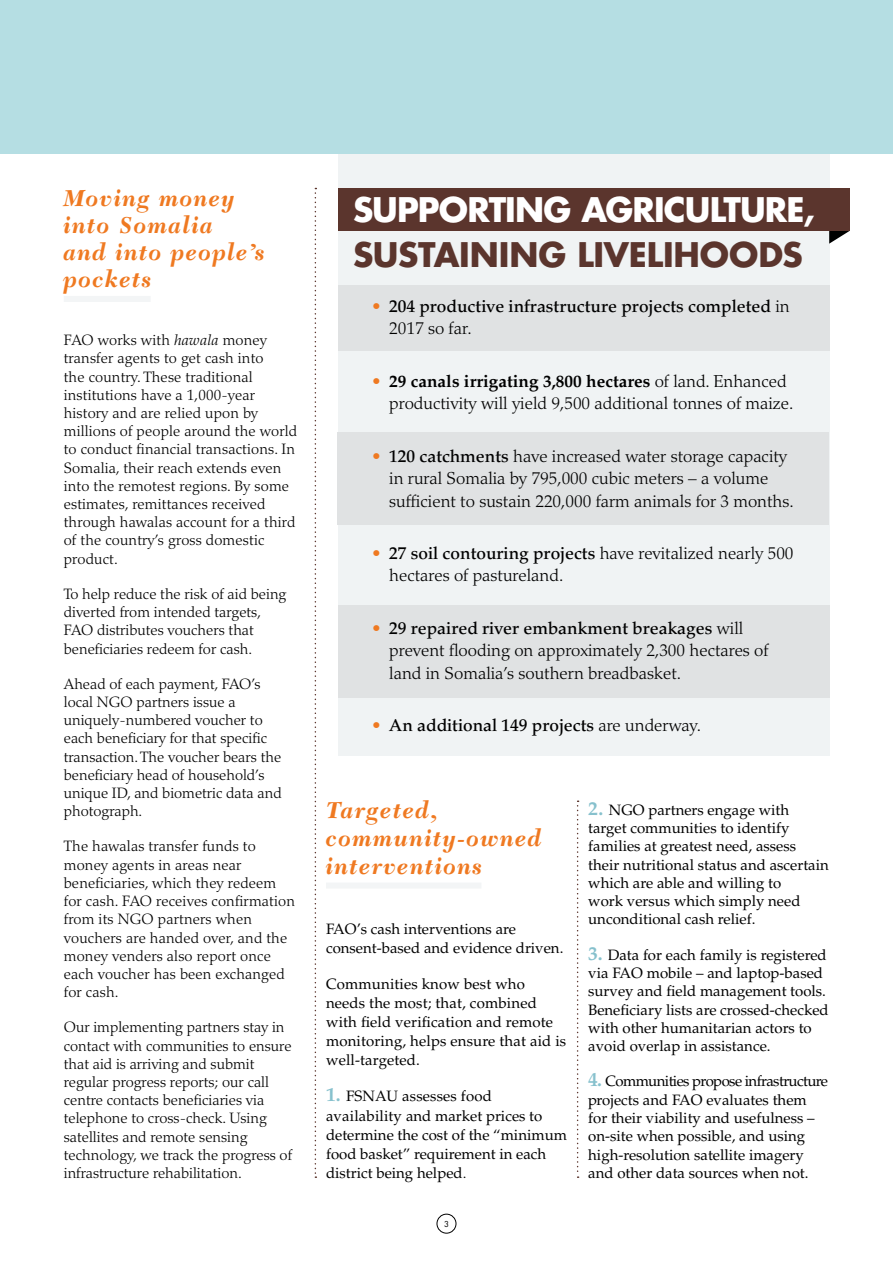
<style>
.page{position:relative;width:893px;height:1263px;background:#fff}
.page>*{position:absolute;margin:0;border:0;box-sizing:border-box;transform-origin:0 0}
.t1{font:700 33px "Futura Std";letter-spacing:-.025em;color:#fff}
.t2{font:700 33px "Futura Std";letter-spacing:-.005em;color:#5b352d}
.t3{font:italic 700 24px/27.2px "New Caledonia";letter-spacing:.05em;color:#ef7921}
.t4{font:300 17.25px/22.5px "Palatino LT Std";color:#000}
.t5{font:500 17.25px/22.5px "Palatino LT Std";color:#000}
.t6{font:300 15px/18.1px "Palatino LT Std";color:#000}
.t7{font:15px/18.3px "Palatino LT Std";color:#000}
.t8{font:7.95px "Futura Std";color:#000}
.s1{font-style:italic}
.s2{font-weight:300;color:#ef7921}
.s3{font-weight:300}
.s4{color:#ef7921}
.s5{font-weight:700}
.s6{font-weight:500}
.s7{font-weight:700;font-size:19.5px;color:#87c1cd}
</style>
<div class="page">
<div style="left:338px;top:153px;width:491px;height:603px;background:#f0f3f4"></div>
<svg style="left:829px;top:231px;width:21px;height:13px"></svg>
<div style="left:0;top:0;width:893px;height:153px;background:#b5dee3"></div>
<svg style="left:577px;top:800px;width:2px;height:378px"></svg>
<svg style="left:315px;top:188px;width:1px;height:990px"></svg>
<div style="left:64px;top:296px;width:87px;height:6px;background:#f3f5f6"></div>
<div style="left:326px;top:882px;width:155px;height:6px;background:#f3f5f6"></div>
<div style="left:437px;top:1214px;width:19px;height:19px;border:1px solid #000;border-radius:50%"></div>
<div style="left:338px;top:189px;width:512px;height:42px;background:#5b352d"></div>
<div style="left:338px;top:285px;width:491px;height:66px;background:#e0e2e3"></div>
<div style="left:338px;top:432px;width:491px;height:92px;background:#e0e2e3"></div>
<div style="left:338px;top:605px;width:491px;height:92px;background:#e0e2e3"></div>
<h2 class="t3" style="left:64px;top:185px;width:203px">Moving money into Somalia<br>and into people’s pockets</h2>
<p class="t6" style="left:64px;top:331px;width:235px">FAO works with <span class="s1">hawala</span> money transfer agents to get cash into<br>the country. These traditional institutions have a 1,000-year history and are relied upon by millions of people around the world to conduct financial transactions. In<br>Somalia, their reach extends even into the remotest regions. By some estimates, remittances received through hawalas account for a third of the country’s gross domestic product.</p>
<p class="t6" style="left:64px;top:585px;width:224px">To help reduce the risk of aid being diverted from intended targets,<br>FAO distributes vouchers that beneficiaries redeem for cash.</p>
<p class="t6" style="left:64px;top:675px;width:219px">Ahead of each payment, FAO’s local NGO partners issue a uniquely-numbered voucher to each beneficiary for that specific transaction. The voucher bears the beneficiary head of household’s unique ID, and biometric data and photograph.</p>
<p class="t6" style="left:64px;top:837px;width:233px">The hawalas transfer funds to money agents in areas near beneficiaries, which they redeem for cash. FAO receives confirmation from its NGO partners when vouchers are handed over, and the money venders also report once each voucher has been exchanged for cash.</p>
<p class="t6" style="left:64px;top:1018px;width:230px">Our implementing partners stay in contact with communities to ensure that aid is arriving and submit regular progress reports; our call centre contacts beneficiaries via telephone to cross-check. Using satellites and remote sensing technology, we track the progress of infrastructure rehabilitation.</p>
<h1 class="t1" style="left:353px;top:187px;width:463px">SUPPORTING AGRICULTURE,</h1>
<h1 class="t2" style="left:353px;top:232px;width:451px">SUSTAINING LIVELIHOODS</h1>
<p class="t5" style="left:389px;top:295px;width:402px;text-indent:-17px"><span class="s2">•</span> 204 productive infrastructure projects completed <span class="s3">in<br>2017 so far.</span></p>
<p class="t4" style="left:389px;top:370px;width:406px;text-indent:-17px"><span class="s4">•</span> <span class="s5">29 canals irrigating 3,800 hectares</span> of land. Enhanced productivity will yield 9,500 additional tonnes of maize.</p>
<p class="t4" style="left:389px;top:445px;width:406px;text-indent:-17px"><span class="s4">•</span> <span class="s6">120 catchments</span> have increased water storage capacity in rural Somalia by 795,000 cubic meters – a volume sufficient to sustain 220,000 farm animals for 3 months.</p>
<p class="t4" style="left:389px;top:542px;width:406px;text-indent:-17px"><span class="s4">•</span> <span class="s6">27 soil contouring projects</span> have revitalized nearly 500 hectares of pastureland.</p>
<p class="t4" style="left:389px;top:617px;width:381px;text-indent:-17px"><span class="s4">•</span> <span class="s6">29 repaired river embankment breakages</span> will prevent flooding on approximately 2,300 hectares of land in Somalia’s southern breadbasket.</p>
<p class="t5" style="left:372px;top:714px;width:330px"><span class="s2">•</span> An additional 149 projects <span class="s3">are underway.</span></p>
<h2 class="t3" style="left:326px;top:796px;width:217px;line-height:28.2px">Targeted, community-owned interventions</h2>
<p class="t7" style="left:326px;top:919px;width:239px;line-height:19.2px">FAO’s cash interventions are consent-based and evidence driven.</p>
<p class="t7" style="left:326px;top:974px;width:242px;line-height:19.2px">Communities know best who needs the most; that, combined with field verification and remote monitoring, helps ensure that aid is well-targeted.</p>
<p class="t7" style="left:326px;top:1087px;width:242px;line-height:19.2px"><span class="s7">1.</span> FSNAU assesses food availability and market prices to determine the cost of the “minimum food basket” requirement in each district being helped<span class="s3">.</span></p>
<p class="t8" style="left:444px;top:1219px;width:6px">3</p>
<p class="t7" style="left:588px;top:801px;width:242px"><span class="s7">2.</span> NGO partners engage with target communities to identify families at greatest need, assess their nutritional status and ascertain which are able and willing to<br>work versus which simply need unconditional cash relief.</p>
<p class="t7" style="left:588px;top:946px;width:242px"><span class="s7">3.</span> Data for each family is registered via FAO mobile – and laptop-based survey and field management tools.<br>Beneficiary lists are crossed-checked with other humanitarian actors to avoid overlap in assistance.</p>
<p class="t7" style="left:588px;top:1072px;width:241px"><span class="s7">4.</span> Communities propose infrastructure projects and FAO evaluates them for their viability and usefulness – on-site when possible, and using high-resolution satellite imagery and other data sources when not.</p>
</div>
